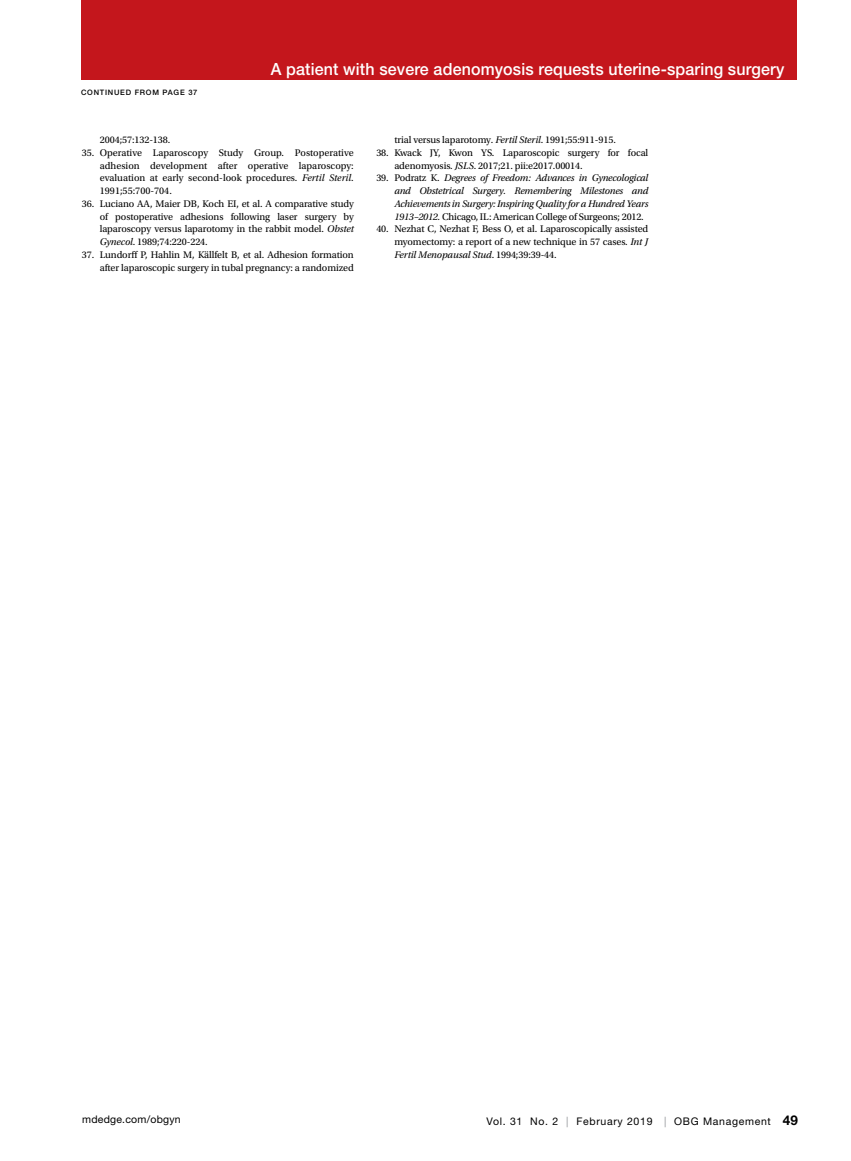
<style>
.page{position:relative;width:851px;height:1161px;background:#fff}
.page>*{position:absolute;margin:0;border:0;box-sizing:border-box;transform-origin:0 0}
.t1{font:500 16.8px "Helvetica Neue LT Std";letter-spacing:.01em;color:#fff;scale:.95 1}
.t2{font:10.5px "Helvetica Neue LT Std";letter-spacing:.065em;color:#000}
.t3{font:10.5px "Helvetica Neue LT Std";letter-spacing:.02em;color:#000}
.t4{font:10.2px/12.8px "Utopia Std";letter-spacing:-.01em;color:#000;text-align:justify}
.t5{font:italic 10.2px/12.8px "Utopia Std";letter-spacing:-.02em;color:#000;text-align:justify}
.t6{font:500 7.5px "Helvetica Neue LT Std";letter-spacing:.1em;color:#000}
.s1{font-style:italic}
.s2{font-style:normal}
.s3{color:#939598}
.s4{font-weight:700;font-size:13.5px}
</style>
<div class="page">
<div style="left:81px;top:0;width:715px;height:80px;background:#c4161c"></div>
<p class="t6" style="left:81px;top:88px;width:118px">CONTINUED FROM PAGE 37</p>
<h1 class="t1" style="left:271px;top:59px;width:542px">A patient with severe adenomyosis requests uterine-sparing surgery</h1>
<p class="t4" style="left:100px;top:134px;width:72px">2004;57:132-138.</p>
<p class="t4" style="left:100px;top:146px;width:255px;text-indent:-18px">35. Operative Laparoscopy Study Group. Postoperative adhesion development after operative laparoscopy: evaluation at early second-look procedures. <span class="s1">Fertil Steril</span>.<br>1991;55:700-704.</p>
<p class="t4" style="left:100px;top:197px;width:255px;text-indent:-18px">36. Luciano AA, Maier DB, Koch EI, et al. A comparative study of postoperative adhesions following laser surgery by laparoscopy versus laparotomy in the rabbit model. <span class="s1">Obstet Gynecol</span>. 1989;74:220-224.</p>
<p class="t4" style="left:82px;top:248px;width:273px;text-align:right">37. Lundorff P, Hahlin M, Källfelt B, et al. Adhesion formation after laparoscopic surgery in tubal pregnancy: a randomized</p>
<p class="t4" style="left:394px;top:134px;width:223px">trial versus laparotomy. <span class="s1">Fertil Steril</span>. 1991;55:911-915.</p>
<p class="t4" style="left:394px;top:146px;width:255px;text-indent:-18px">38. Kwack JY, Kwon YS. Laparoscopic surgery for focal adenomyosis. <span class="s1">JSLS</span>. 2017;21. pii:e2017.00014.</p>
<p class="t5" style="left:394px;top:172px;width:255px;text-indent:-18px"><span class="s2">39. Podratz K.</span> Degrees of Freedom: Advances in Gynecological and Obstetrical Surgery. Remembering Milestones and Achievements in Surgery: Inspiring Quality for a Hundred Years 1913–2012. <span class="s2">Chicago, IL: American College of Surgeons; 2012.</span></p>
<p class="t4" style="left:394px;top:223px;width:255px;text-indent:-18px">40. Nezhat C, Nezhat F, Bess O, et al. Laparoscopically assisted myomectomy: a report of a new technique in 57 cases. <span class="s1">Int J Fertil Menopausal Stud</span>. 1994;39:39-44.</p>
<p class="t3" style="left:82px;top:1114px;width:100px">mdedge.com/obgyn</p>
<p class="t2" style="left:486px;top:1115px;width:313px">Vol. 31 No. 2 <span class="s3">|</span> February 2019 <span class="s3">|</span> OBG Management <span class="s4">49</span></p>
</div>
